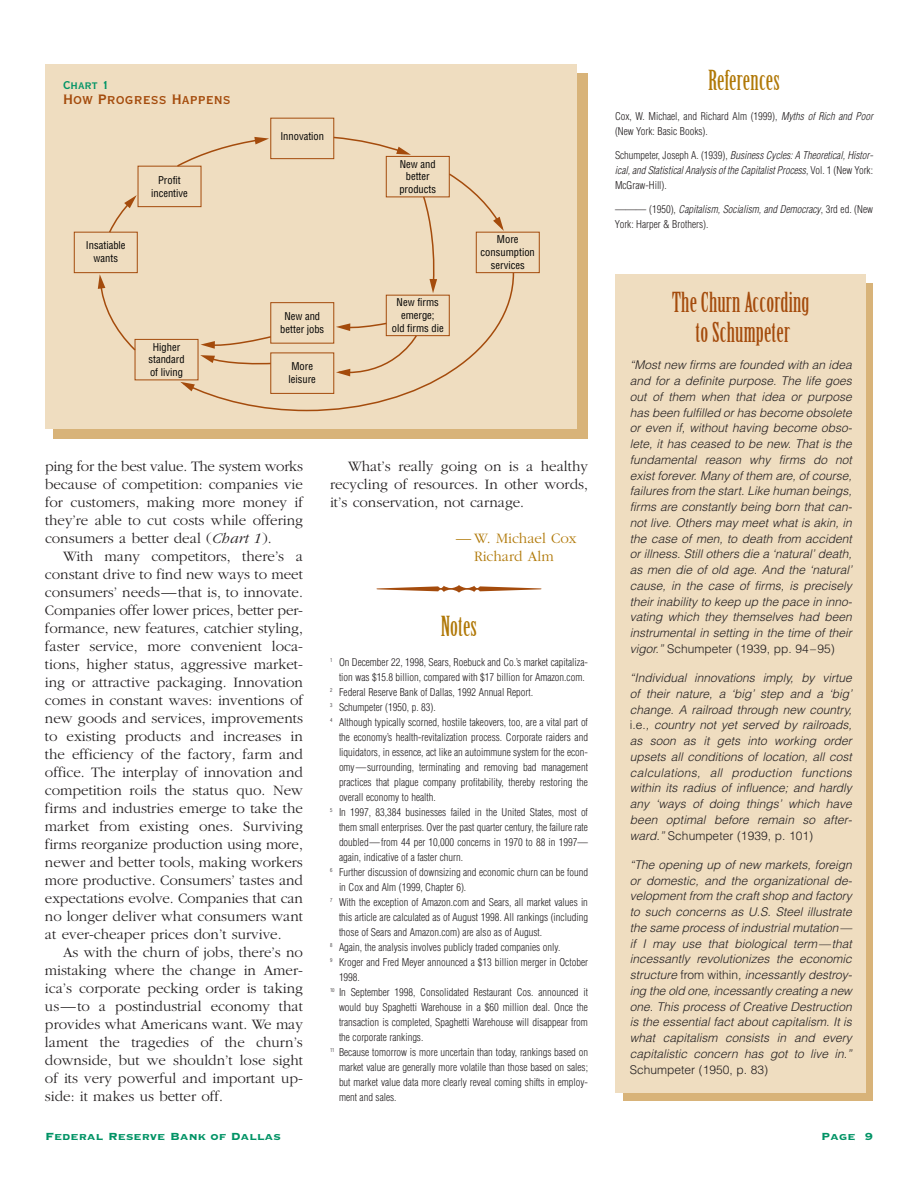
<style>
.page{position:relative;width:918px;height:1188px;background:#fff}
.page>*{position:absolute;margin:0;border:0;box-sizing:border-box;transform-origin:0 0}
.t1{font:27px/30px "Birch";letter-spacing:.005em;color:#a44b0c;text-align:center}
.t2{font:27px "Birch";letter-spacing:.005em;color:#b07807}
.t3{font:18px "Copperplate Thirty BC";color:#a44b0c}
.t4{font:300 15px/18px "Garamond";color:#231f20;text-align:justify}
.t5{font:300 15px "Garamond";color:#b07807}
.t6{font:15px "Copperplate Thirty BC";color:#009365}
.t7{font:13.5px "Copperplate Thirty Three BC";color:#009365}
.t8{font:italic 300 12px/15.8px "Helvetica";color:#231f20;text-align:justify}
.t9{font:300 12px "Helvetica";color:#231f20}
.t10{font:300 condensed 10.5px/15px "Helvetica";color:#231f20}
.t11{font:condensed 10.5px/12.8px "Helvetica";color:#000;text-align:center}
.t12{font:italic 300 condensed 10.5px/15px "Helvetica";color:#231f20}
.s1{font-style:italic}
.s2{font-style:normal}
</style>
<div class="page">
<div style="left:53px;top:73px;width:535px;height:366px;background:#d8b379"></div>
<div style="left:45px;top:64px;width:532px;height:365px;background:#efddc0"></div>
<div style="left:476px;top:232px;width:64px;height:41px;background:#efddc0;border:1px solid #a44b0c"></div>
<div style="left:270px;top:118px;width:64px;height:41px;background:#efddc0;border:1px solid #a44b0c"></div>
<div style="left:74px;top:232px;width:64px;height:41px;background:#efddc0;border:1px solid #a44b0c"></div>
<div style="left:135px;top:339px;width:63px;height:41px;background:#efddc0;border:1px solid #a44b0c"></div>
<div style="left:138px;top:166px;width:63px;height:41px;background:#efddc0;border:1px solid #a44b0c"></div>
<svg style="left:182px;top:271px;width:333px;height:141px"></svg>
<svg style="left:180px;top:382px;width:15px;height:9px"></svg>
<svg style="left:205px;top:136px;width:299px;height:240px"></svg>
<svg style="left:98px;top:274px;width:39px;height:78px"></svg>
<svg style="left:108px;top:195px;width:29px;height:39px"></svg>
<svg style="left:176px;top:137px;width:93px;height:31px"></svg>
<div style="left:623px;top:283px;width:250px;height:818px;background:#d8b379"></div>
<div style="left:615px;top:274px;width:251px;height:819px;background:#efddc0"></div>
<h3 class="t6" style="left:63px;top:75px;width:48px">Chart 1</h3>
<h2 class="t3" style="left:63px;top:87px;width:169px">How Progress Happens</h2>
<p class="t11" style="left:86px;top:241px;width:41px">Insatiable wants</p>
<p class="t11" style="left:151px;top:175px;width:38px">Profit incentive</p>
<p class="t11" style="left:280px;top:131px;width:45px">Innovation</p>
<p class="t11" style="left:399px;top:159px;width:38px">New and better products</p>
<p class="t11" style="left:481px;top:235px;width:56px">More consumption services</p>
<h1 class="t2" style="left:708px;top:71px;width:73px">References</h1>
<p class="t10" style="left:615px;top:110px;width:262px">Cox, W. Michael, and Richard Alm (1999), <span class="s1">Myths of Rich and Poor </span>(New York: Basic Books).</p>
<p class="t12" style="left:615px;top:149px;width:262px"><span class="s2">S c h u m p e t e r, J o s e p h A . ( 1 9 3 9 ) ,</span> Business Cycles:A Theoretical,Histor&shy;ical,and StatisticalAnalysis of the CapitalistProcess<span class="s2">, V o l . 1 ( N e w Yo r k :<br>McGraw-Hill).</span></p>
<p class="t10" style="left:615px;top:203px;width:260px">——— ( 1 9 5 0 ) , <span class="s1">Capitalism,Socialism,and Democracy</span>, 3 r d e d . ( N e w<br>York: Harper &amp; Brothers).</p>
<h1 class="t1" style="left:672px;top:290px;width:139px">The Churn According to Schumpeter</h1>
<p class="t8" style="left:630px;top:359px;width:226px">“Most new firms are founded with an idea and for a definite purpose. The life goes out of them when that idea or purpose has been fulfilled orhas become obsolete or even if, without having become obso&shy;lete, it has ceased to be new. That is the fundamental reason why firms do not exist forever. Many of them are, of course, failures from the start.Like human beings, firms are constantly being born that can&shy;not live. Others may meet what is akin, in the case of men, to death from accident or illness. Still others die a ‘natural’ death, as men die of old age. And the ‘natural’ cause, in the case of firms, is precisely their inability to keep up the pace in inno&shy;vating which they themselves had been instrumental in setting in the time of their vigor.”<span class="s2">Schumpeter (1939, pp. 94–95)</span></p>
<p class="t8" style="left:630px;top:671px;width:226px">“Individual innovations imply, by virtue of their nature, a ‘big’ step and a ‘big’ change. A railroad through new country, <span class="s2">i . e .</span> , country not yet served by railroads, as soon as it gets into working order upsets all conditions of location, all cost calculations, all production functions within its radius of influence; and hardly any ‘ways of doing things’ which have been optimal before remain so after&shy;ward.” <span class="s2">Schumpeter (1939, p. 101)</span></p>
<p class="t8" style="left:630px;top:858px;width:226px">“The opening up of new markets, foreign or domestic, and the organizational de&shy;velopmentfrom the craftshop and factory to such concerns as U.S. Steel illustrate the same process ofindustrialmutation— if I may use that biological term—that incessantly revolutionizes the economic structure <span class="s2">f r o m w i t h i n</span> , incessantly destroy&shy;ing the old one,incessantly creating a new one. This process of Creative Destruction is the essential fact about capitalism. It is what capitalism consists in and every capitalistic concern has got to live in.”</p>
<p class="t9" style="left:630px;top:1065px;width:140px">Schumpeter (1950, p. 83)</p>
<p class="t11" style="left:392px;top:298px;width:53px">New firms emerge;<br>old firms die</p>
<p class="t11" style="left:280px;top:311px;width:46px">New and better jobs</p>
<p class="t11" style="left:148px;top:342px;width:38px">Higher standard of living</p>
<p class="t11" style="left:289px;top:361px;width:29px;text-align:left">More leisure</p>
<h3 class="t4" style="left:45px;top:458px;width:260px">ping for the best value. The system works because of competition: companies vie for customers, making more money if they’re able to cut costs while offering consumers a better deal (<span class="s1">Chart 1</span>).</h3>
<p class="t4" style="left:45px;top:548px;width:260px;text-indent:18px">With many competitors, there’s a constant drive to find new ways to meet consumers’ needs—that is, to innovate.<br>Companies offer lower prices, better per&shy;formance, new features, catchier styling, faster service, more convenient loca&shy;tions, higher status, aggressive market&shy;ing or attractive packaging. Innovation comes in constant waves: inventions of new goods and services, improvements to existing products and increases in the efficiency of the factory, farm and office. The interplay of innovation and competition roils the status quo. New firms and industries emerge to take the market from existing ones. Surviving firms reorganize production using more, newer and better tools, making workers more productive. Consumers’ tastes and expectations evolve. Companies that can no longer deliver what consumers want at ever-cheaper prices don’t survive.</p>
<p class="t4" style="left:45px;top:944px;width:260px;text-indent:18px">As with the churn of jobs, there’s no mistaking where the change in Amer&shy;ica’s corporate pecking order is taking us—to a postindustrial economy that provides what Americans want. We may lament the tragedies of the churn’s downside, but we shouldn’t lose sight of its very powerful and important up&shy;side: it makes us better off.</p>
<p class="t7" style="left:45px;top:1127px;width:238px">Federal Reserve Bank of Dallas</p>
<p class="t7" style="left:821px;top:1127px;width:53px">Page 9</p>
<h3 class="t4" style="left:330px;top:458px;width:259px;text-indent:18px">What’s really going on is a healthy recycling of resources. In other words, it’s conservation, not carnage.</h3>
<h3 class="t5" style="left:456px;top:532px;width:122px">— W. Michael Cox</h3>
<h3 class="t5" style="left:474px;top:550px;width:81px">Richard Alm</h3>
<h1 class="t2" style="left:441px;top:617px;width:38px">Notes</h1>
<p class="t10" style="left:330px;top:656px;width:260px"><sup>1</sup> On December 22, 1998, Sears, Roebuck and Co.’s market capitaliza-</p>
<p class="t10" style="left:339px;top:671px;width:247px">tion was $15.8 billion, compared with $17 billion for Amazon.com.</p>
<p class="t10" style="left:330px;top:686px;width:207px"><sup>2</sup> Federal Reserve Bank of Dallas, 1992 Annual Report<span class="s1">.</span></p>
<p class="t10" style="left:330px;top:701px;width:107px"><sup>3</sup> Schumpeter (1950, p. 83).</p>
<p class="t10" style="left:330px;top:716px;width:259px"><sup>4</sup> Although typically scorned, hostile takeovers, too, are a vital part of</p>
<p class="t10" style="left:339px;top:731px;width:251px">the economy’s health-revitalization process. Corporate raiders and</p>
<p class="t10" style="left:339px;top:746px;width:251px">liquidators, in essence, act like an autoimmune system for the econ-</p>
<p class="t10" style="left:339px;top:761px;width:251px">omy—surrounding, terminating and removing bad management</p>
<p class="t10" style="left:339px;top:776px;width:251px">practices that plague company profitability, thereby restoring the</p>
<p class="t10" style="left:339px;top:791px;width:98px">overall economy to health.</p>
<p class="t10" style="left:330px;top:806px;width:259px"><sup>5</sup> In 1997, 83,384 businesses failed in the United States, most of</p>
<p class="t10" style="left:339px;top:821px;width:251px">them small enterprises. Over the past quarter century, the failure rate</p>
<p class="t10" style="left:339px;top:836px;width:251px">doubled—from 44 per 10,000 concerns in 1970 to 88 in 1997—</p>
<p class="t10" style="left:339px;top:851px;width:126px">again, indicative of a faster churn.</p>
<p class="t10" style="left:330px;top:866px;width:260px"><sup>6</sup> Further discussion of downsizing and economic churn can be found</p>
<p class="t10" style="left:339px;top:881px;width:129px">in Cox and Alm (1999, Chapter 6).</p>
<p class="t10" style="left:330px;top:896px;width:259px"><sup>7</sup> With the exception of Amazon.com and Sears, all market values in</p>
<p class="t10" style="left:339px;top:911px;width:250px">this article are calculated as of August 1998. All rankings (including</p>
<p class="t10" style="left:339px;top:926px;width:205px">those of Sears and Amazon.com) are also as of August.</p>
<p class="t10" style="left:330px;top:941px;width:232px"><sup>8</sup> Again, the analysis involves publicly traded companies only.</p>
<p class="t10" style="left:330px;top:956px;width:260px"><sup>9</sup> Kroger and Fred Meyer announced a $13 billion merger in October</p>
<p class="t10" style="left:339px;top:971px;width:22px">1998.</p>
<p class="t10" style="left:330px;top:986px;width:260px"><sup>10</sup> In September 1998, Consolidated Restaurant Cos. announced it</p>
<p class="t10" style="left:339px;top:1001px;width:250px">would buy Spaghetti Warehouse in a $60 million deal. Once the</p>
<p class="t10" style="left:339px;top:1016px;width:250px">transaction is completed, Spaghetti Warehouse will disappear from</p>
<p class="t10" style="left:339px;top:1031px;width:86px">the corporate rankings.</p>
<p class="t10" style="left:330px;top:1046px;width:259px"><sup>11</sup> Because tomorrow is more uncertain than today, rankings based on</p>
<p class="t10" style="left:339px;top:1061px;width:251px">market value are generally more volatile than those based on sales;</p>
<p class="t10" style="left:339px;top:1076px;width:251px">but market value data more clearly reveal coming shifts in employ-</p>
<p class="t10" style="left:339px;top:1091px;width:59px">ment and sales.</p>
</div>
